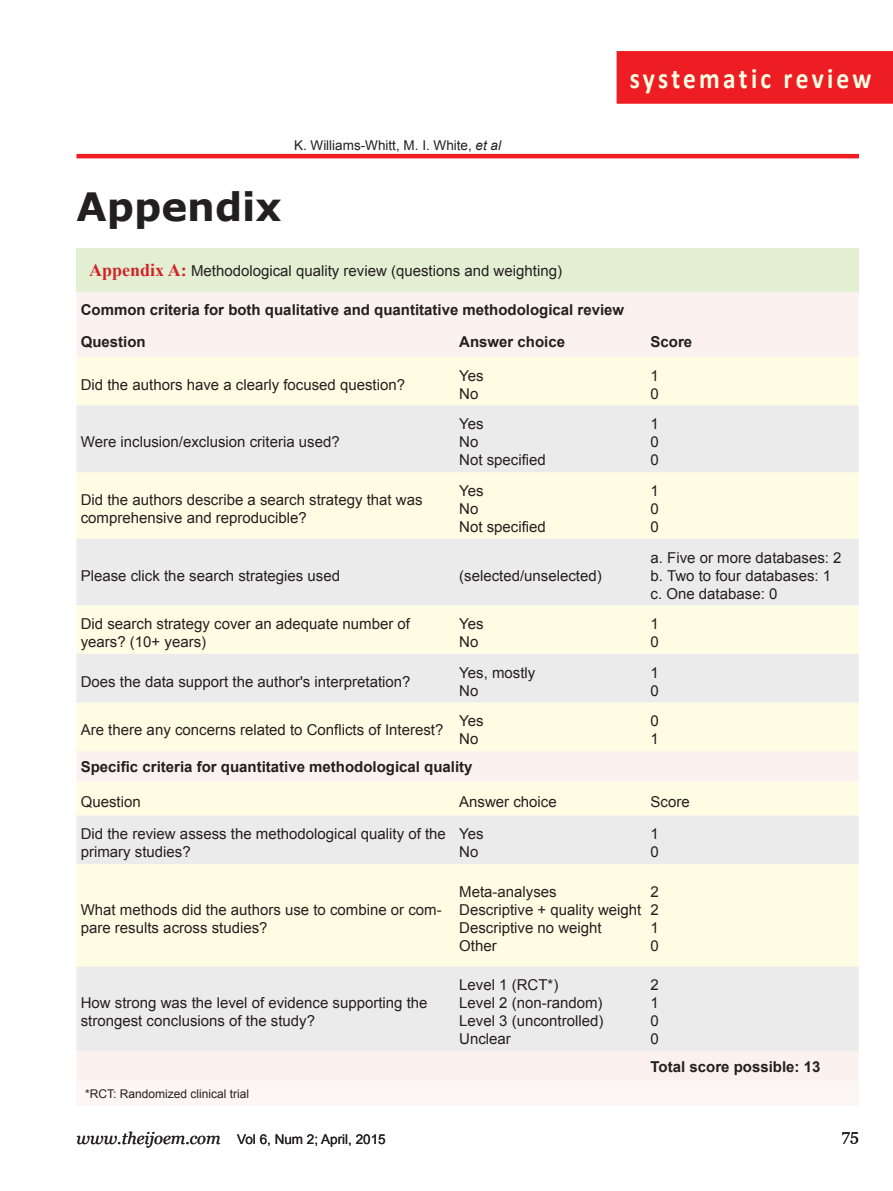
<style>
.page{position:relative;width:893px;height:1191px;background:#fff}
.page>*{position:absolute;margin:0;border:0;box-sizing:border-box;transform-origin:0 0}
.t1{font:700 39px "Verdana";color:#231f20}
.t2{font:700 28.8px "Calibri";letter-spacing:.125em;color:#fffce4;scale:.88 1}
.t3{font:16.5px "Georgia";color:#231f20}
.Table_line_body{font:15px/18px "Arial";color:#231f20}
.table_line_2{font:700 15px "Arial";color:#231f20}
.Legend{font:15px "Arial";color:#231f20}
.Running_Auth{font:13.5px "Arial";color:#231f20}
.t4{font:12px "Arial";color:#231f20}
.s1{font-style:italic}
.s2{font-family:"Times New Roman";font-weight:700;font-size:18px;color:#d1232a}
.s3{font-family:"Georgia";font-style:italic;font-size:16.5px}
</style>
<div class="page">
<hr style="left:77px;top:154px;width:782px;height:4px;background:#ee1d23">
<div style="left:617px;top:51px;width:276px;height:53px;background:#ee1d23"></div>
<div style="left:77px;top:249px;width:782px;height:43px;background:#e3efd2"></div>
<div style="left:77px;top:292px;width:782px;height:789px;background:#fbf1ee"></div>
<div style="left:77px;top:357px;width:782px;height:48px;background:#fffce4"></div>
<svg style="left:77px;top:405px;width:782px;height:646px;background:#f5f3e7"></svg>
<div style="left:77px;top:1081px;width:782px;height:25px;background:#fcf6f5"></div>
<p class="Running_Auth" style="left:294px;top:136px;width:209px">K. Williams-Whitt, M. I. White, <span class="s1">et al</span></p>
<h2 class="t2" style="left:630px;top:60px;width:276px">systematic review</h2>
<p class="t1" style="left:77px;top:182px;width:207px">Appendix</p>
<p class="Legend" style="left:89px;top:261px;width:474px"><span class="s2">Appendix A:</span> Methodological quality review (questions and weighting)</p>
<p class="table_line_2" style="left:81px;top:299px;width:545px">Common criteria for both qualitative and quantitative methodological review</p>
<p class="table_line_2" style="left:81px;top:332px;width:67px">Question</p>
<p class="table_line_2" style="left:459px;top:332px;width:107px">Answer choice</p>
<p class="table_line_2" style="left:651px;top:332px;width:43px">Score</p>
<p class="Table_line_body" style="left:81px;top:376px;width:326px">Did the authors have a clearly focused question?</p>
<p class="Table_line_body" style="left:651px;top:367px;width:10px">1</p>
<p class="Table_line_body" style="left:651px;top:385px;width:10px">0</p>
<p class="Table_line_body" style="left:459px;top:367px;width:26px">Yes</p>
<p class="Table_line_body" style="left:459px;top:385px;width:21px">No</p>
<p class="Table_line_body" style="left:81px;top:433px;width:260px">Were inclusion/exclusion criteria used?</p>
<p class="Table_line_body" style="left:81px;top:491px;width:343px">Did the authors describe a search strategy that was comprehensive and reproducible?</p>
<p class="Table_line_body" style="left:459px;top:415px;width:26px">Yes</p>
<p class="Table_line_body" style="left:459px;top:433px;width:21px">No</p>
<p class="Table_line_body" style="left:459px;top:451px;width:88px">Not specified</p>
<p class="Table_line_body" style="left:459px;top:482px;width:26px">Yes</p>
<p class="Table_line_body" style="left:459px;top:500px;width:21px">No</p>
<p class="Table_line_body" style="left:459px;top:518px;width:88px">Not specified</p>
<p class="Table_line_body" style="left:81px;top:566px;width:261px">Please click the search strategies used</p>
<p class="Table_line_body" style="left:459px;top:566px;width:144px">(selected/unselected)</p>
<p class="Table_line_body" style="left:81px;top:615px;width:331px">Did search strategy cover an adequate number of years? (10+ years)</p>
<p class="Table_line_body" style="left:459px;top:615px;width:26px">Yes</p>
<p class="Table_line_body" style="left:459px;top:633px;width:21px">No</p>
<p class="Table_line_body" style="left:81px;top:672px;width:331px">Does the data support the author's interpretation?</p>
<p class="Table_line_body" style="left:81px;top:721px;width:364px">Are there any concerns related to Conflicts of Interest?</p>
<p class="Table_line_body" style="left:459px;top:663px;width:78px">Yes, mostly</p>
<p class="Table_line_body" style="left:459px;top:681px;width:21px">No</p>
<p class="Table_line_body" style="left:459px;top:712px;width:26px">Yes</p>
<p class="Table_line_body" style="left:459px;top:730px;width:21px">No</p>
<p class="Table_line_body" style="left:651px;top:415px;width:10px">1</p>
<p class="Table_line_body" style="left:651px;top:433px;width:10px">0</p>
<p class="Table_line_body" style="left:651px;top:451px;width:10px">0</p>
<p class="Table_line_body" style="left:651px;top:482px;width:10px">1</p>
<p class="Table_line_body" style="left:651px;top:500px;width:10px">0</p>
<p class="Table_line_body" style="left:651px;top:518px;width:10px">0</p>
<p class="Table_line_body" style="left:651px;top:548px;width:192px">a. Five or more databases: 2</p>
<p class="Table_line_body" style="left:651px;top:566px;width:182px">b. Two to four databases: 1</p>
<p class="Table_line_body" style="left:651px;top:584px;width:128px">c. One database: 0</p>
<p class="Table_line_body" style="left:651px;top:615px;width:10px">1</p>
<p class="Table_line_body" style="left:651px;top:633px;width:10px">0</p>
<p class="Table_line_body" style="left:651px;top:663px;width:10px">1</p>
<p class="Table_line_body" style="left:651px;top:681px;width:10px">0</p>
<p class="Table_line_body" style="left:651px;top:712px;width:10px">0</p>
<p class="Table_line_body" style="left:651px;top:730px;width:10px">1</p>
<p class="table_line_2" style="left:81px;top:756px;width:393px">Specific criteria for quantitative methodological quality</p>
<p class="Table_line_body" style="left:81px;top:793px;width:62px">Question</p>
<p class="Table_line_body" style="left:459px;top:793px;width:99px">Answer choice</p>
<p class="Table_line_body" style="left:651px;top:793px;width:41px">Score</p>
<p class="Table_line_body" style="left:81px;top:825px;width:367px">Did the review assess the methodological quality of the primary studies?</p>
<p class="Table_line_body" style="left:459px;top:825px;width:26px">Yes</p>
<p class="Table_line_body" style="left:651px;top:825px;width:10px">1</p>
<p class="Table_line_body" style="left:651px;top:843px;width:10px">0</p>
<p class="Table_line_body" style="left:459px;top:843px;width:21px">No</p>
<p class="Table_line_body" style="left:81px;top:900px;width:363px">What methods did the authors use to combine or com&shy;pare results across studies?</p>
<p class="Table_line_body" style="left:81px;top:994px;width:348px">How strong was the level of evidence supporting the strongest conclusions of the study?</p>
<p class="t4" style="left:85px;top:1086px;width:166px">*RCT: Randomized clinical trial</p>
<p class="Table_line_body" style="left:459px;top:882px;width:99px">Meta-analyses</p>
<p class="Table_line_body" style="left:459px;top:900px;width:184px">Descriptive + quality weight</p>
<p class="Table_line_body" style="left:459px;top:918px;width:144px">Descriptive no weight</p>
<p class="Table_line_body" style="left:459px;top:936px;width:39px">Other</p>
<p class="Table_line_body" style="left:651px;top:882px;width:10px">2</p>
<p class="Table_line_body" style="left:651px;top:900px;width:10px">2</p>
<p class="Table_line_body" style="left:651px;top:918px;width:10px">1</p>
<p class="Table_line_body" style="left:651px;top:936px;width:10px">0</p>
<p class="Table_line_body" style="left:459px;top:976px;width:101px">Level 1 (RCT*)</p>
<p class="Table_line_body" style="left:459px;top:994px;width:145px">Level 2 (non-random)</p>
<p class="Table_line_body" style="left:459px;top:1012px;width:146px">Level 3 (uncontrolled)</p>
<p class="Table_line_body" style="left:459px;top:1030px;width:53px">Unclear</p>
<p class="Table_line_body" style="left:651px;top:976px;width:10px">2</p>
<p class="Table_line_body" style="left:651px;top:994px;width:10px">1</p>
<p class="Table_line_body" style="left:651px;top:1012px;width:10px">0</p>
<p class="Table_line_body" style="left:651px;top:1030px;width:10px">0</p>
<p class="table_line_2" style="left:651px;top:1056px;width:171px">Total score possible: 13</p>
<p class="Running_Auth" style="left:77px;top:1130px;width:311px"><span class="s3">www.theijoem.com</span> Vol 6, Num 2; April, 2015</p>
<p class="t3" style="left:842px;top:1125px;width:18px">75</p>
</div>
